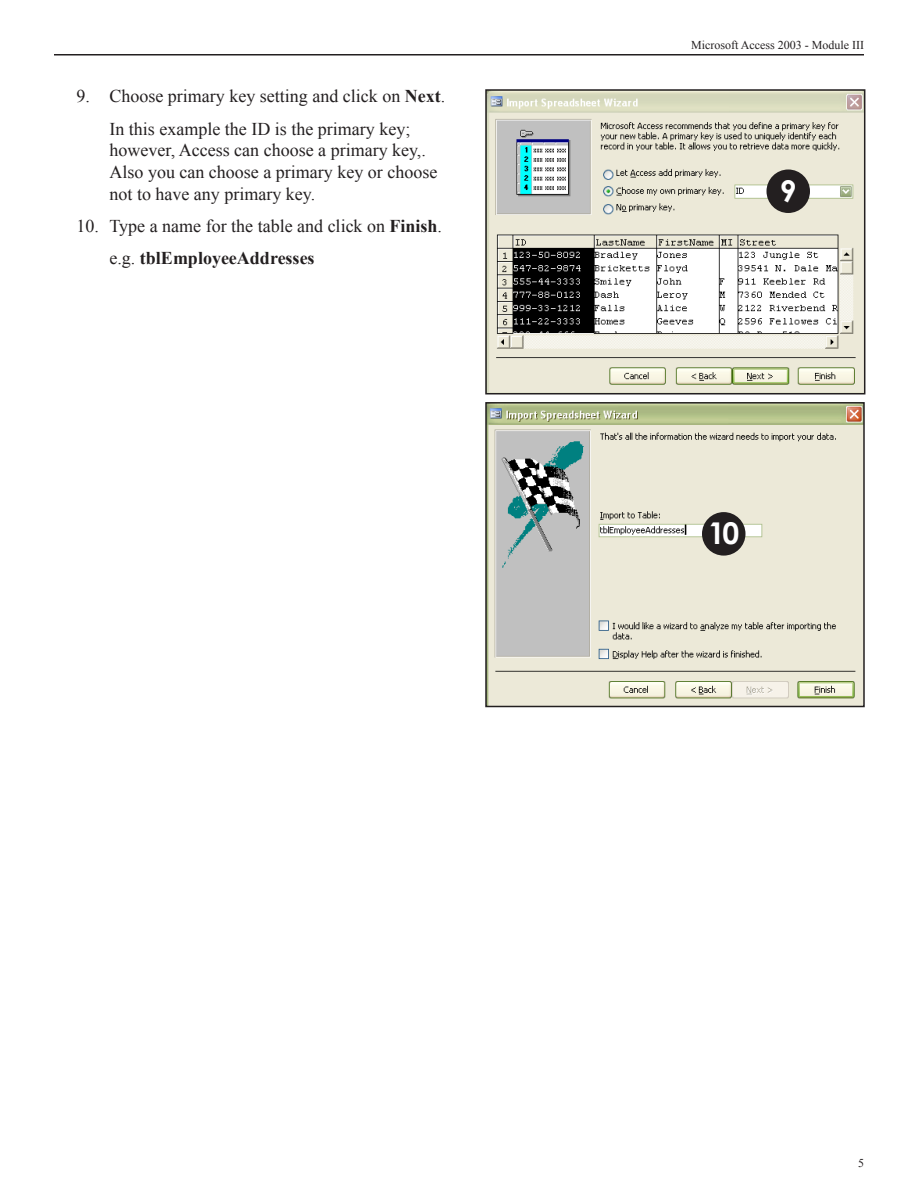
<style>
.page{position:relative;width:918px;height:1188px;background:#fff}
.page>*{position:absolute;margin:0;border:0;box-sizing:border-box;transform-origin:0 0}
.t1{font:700 30px "Century Gothic";color:#fff}
.Steps{font:18px/21.6px "Times New Roman";color:#231f20}
.Steps-2{font:700 18px "Times New Roman";color:#231f20}
.t2{font:12px "Times New Roman";color:#231f20}
.s1{font-weight:700}
.s2{font-weight:400}
</style>
<div class="page">
<hr style="left:54px;top:54px;width:810px;height:2px;background:#231f20">
<img style="left:488px;top:92px;width:374px;height:299px">
<div style="left:485px;top:89px;width:380px;height:305px;border:2px solid #231f20"></div>
<img style="left:488px;top:405px;width:374px;height:299px">
<div style="left:485px;top:402px;width:380px;height:305px;border:2px solid #231f20"></div>
<div style="left:702px;top:512px;width:44px;height:44px;background:#231f20;border-radius:50%"></div>
<div style="left:766px;top:169px;width:44px;height:44px;background:#231f20;border-radius:50%"></div>
<p class="Steps" style="left:76px;top:85px;width:370px">9. Choose primary key setting and click on <span class="s1">Next</span>.</p>
<p class="Steps" style="left:109px;top:118px;width:329px">In this example the ID is the primary key; however, Access can choose a primary key,.<br>Also you can choose a primary key or choose not to have any primary key.</p>
<p class="Steps" style="left:76px;top:215px;width:367px">1 0. Type a name for the table and click on <span class="s1">Finish</span>.</p>
<p class="Steps-2" style="left:109px;top:246px;width:207px"><span class="s2">e.g.</span> tblEmployeeAddresses</p>
<p class="t2" style="left:691px;top:37px;width:174px">Microsoft Access 2003 - Module III</p>
<p class="t1" style="left:780px;top:168px;width:18px">9</p>
<p class="t1" style="left:708px;top:511px;width:33px">10</p>
</div>
